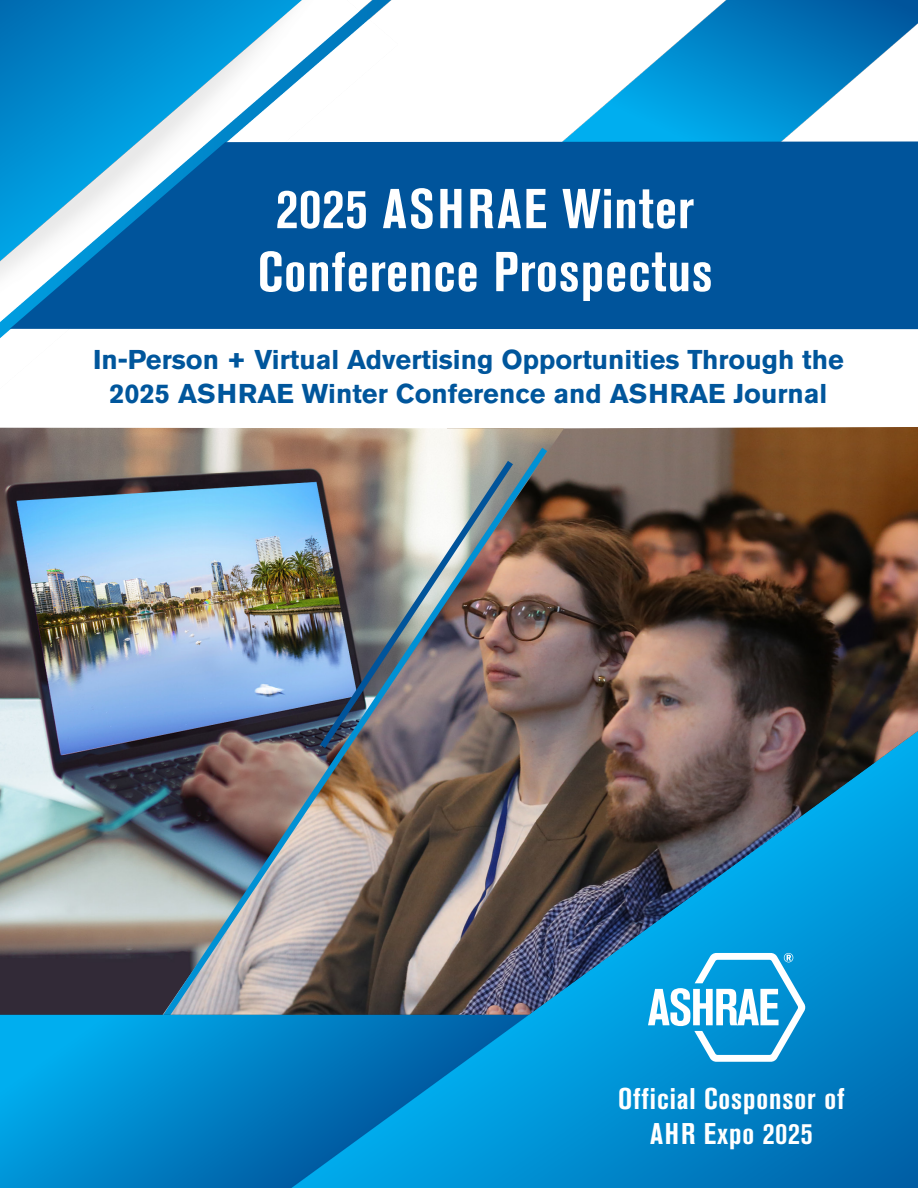
<style>
.page{position:relative;width:918px;height:1188px;background:#fff}
.page>*{position:absolute;margin:0;border:0;box-sizing:border-box;transform-origin:0 0}
.t1{font:700 condensed 55.65px "Akzidenz Grotesk BE";letter-spacing:.02em;color:#fff}
.t2{font:700 condensed 29.7px "Akzidenz Grotesk BE";letter-spacing:.03em;color:#fff}
.t3{font:700 27px/34.5px "Akzidenz Grotesk BE";color:#00569c;text-align:center}
</style>
<div class="page">
<img style="left:0;top:0;width:918px;height:677px">
<img style="left:0;top:428px;width:564px;height:249px">
<img style="left:157px;top:448px;width:390px;height:229px">
<img style="left:320px;top:461px;width:193px;height:216px">
<svg style="left:10px;top:329px;width:365px;height:74px"></svg>
<div style="left:375px;top:143px;width:543px;height:284px;background:#fff"></div>
<svg style="left:10px;top:141px;width:908px;height:188px;background:#0f62a4"></svg>
<img style="left:0;top:677px;width:918px;height:511px">
<svg style="left:648px;top:953px;width:157px;height:109px"></svg>
<p class="t1" style="left:276px;top:177px;width:420px">2025 ASHRAE Winter</p>
<p class="t1" style="left:258px;top:240px;width:457px">Conference Prospectus</p>
<p class="t3" style="left:93px;top:342px;width:752px">In-Person + Virtual Advertising Opportunities Through the<br>2025 ASHRAE Winter Conference and ASHRAE Journal</p>
<p class="t2" style="left:618px;top:1081px;width:228px">Official Cosponsor of</p>
<p class="t2" style="left:650px;top:1117px;width:164px">AHR Expo 2025</p>
</div>
